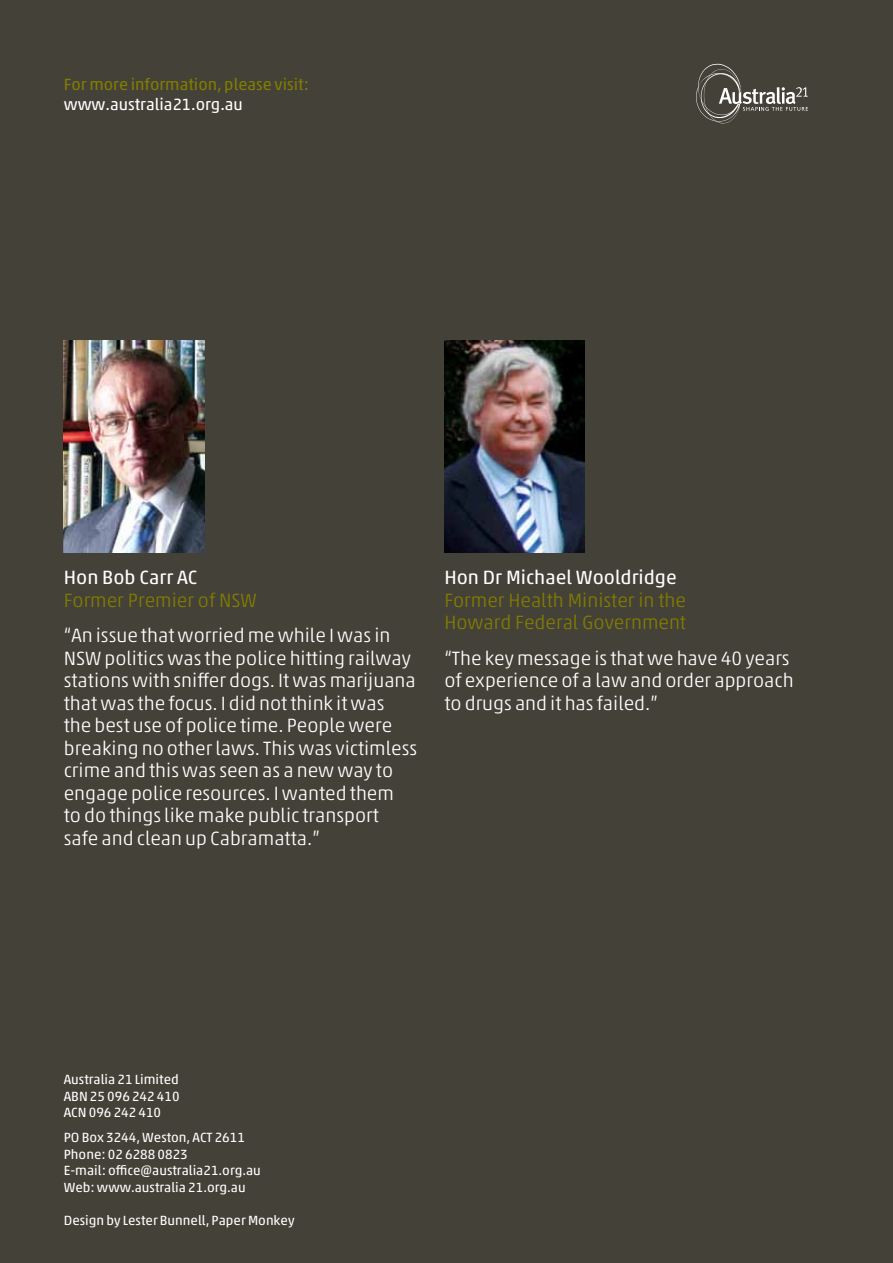
<style>
.page{position:relative;width:893px;height:1263px;background:#444138}
.page>*{position:absolute;margin:0;border:0;box-sizing:border-box;transform-origin:0 0}
.t1{font:300 19.5px/22.5px "Akko Pro";color:#fff}
.t2{font:300 19.5px/22.5px "Akko Pro";color:#827d00}
.t3{font:19.5px "Akko Pro";color:#fff}
.t4{font:16.5px "Akko Pro";color:#827d00}
.t5{font:16.5px "Akko Pro";color:#fff}
.t6{font:13.5px/16.5px "Akko Pro";color:#fff;text-align:justify}
</style>
<div class="page">
<svg style="left:696px;top:64px;width:112px;height:59px"></svg>
<img style="left:444px;top:340px;width:141px;height:213px">
<img style="left:64px;top:340px;width:140px;height:213px">
<p class="t4" style="left:64px;top:74px;width:247px">For more information, please visit:</p>
<p class="t5" style="left:64px;top:94px;width:181px">www.australia21.org.au</p>
<p class="t3" style="left:64px;top:566px;width:135px">Hon Bob Carr AC</p>
<p class="t2" style="left:64px;top:589px;width:194px">Former Premier of NSW</p>
<p class="t1" style="left:64px;top:624px;width:355px">“An issue that worried me while I was in NSW politics was the police hitting railway stations with sniffer dogs. It was marijuana that was the focus. I did not think it was the best use of police time. People were breaking no other laws. This was victimless crime and this was seen as a new way to engage police resources. I wanted them<br>to do things like make public transport safe and clean up Cabramatta.”</p>
<p class="t3" style="left:444px;top:566px;width:234px">Hon Dr Michael Wooldridge</p>
<p class="t2" style="left:444px;top:589px;width:243px">Former Health Minister in the<br>Howard Federal Government</p>
<p class="t1" style="left:444px;top:647px;width:351px">“The key message is that we have 40 years of experience of a law and order approach to drugs and it has failed.”</p>
<p class="t6" style="left:64px;top:1071px;width:117px">Australia 21 Limited ABN 25 096 242 410<br>ACN 096 242 410</p>
<p class="t6" style="left:64px;top:1129px;width:199px;text-align:left">PO Box 3244, Weston, ACT 2611<br>Phone: 02 6288 0823<br>E-mail: office@australia21.org.au<br>Web: www.australia 21.org.au</p>
<p class="t6" style="left:64px;top:1212px;width:232px">Design by Lester Bunnell, Paper Monkey</p>
</div>
